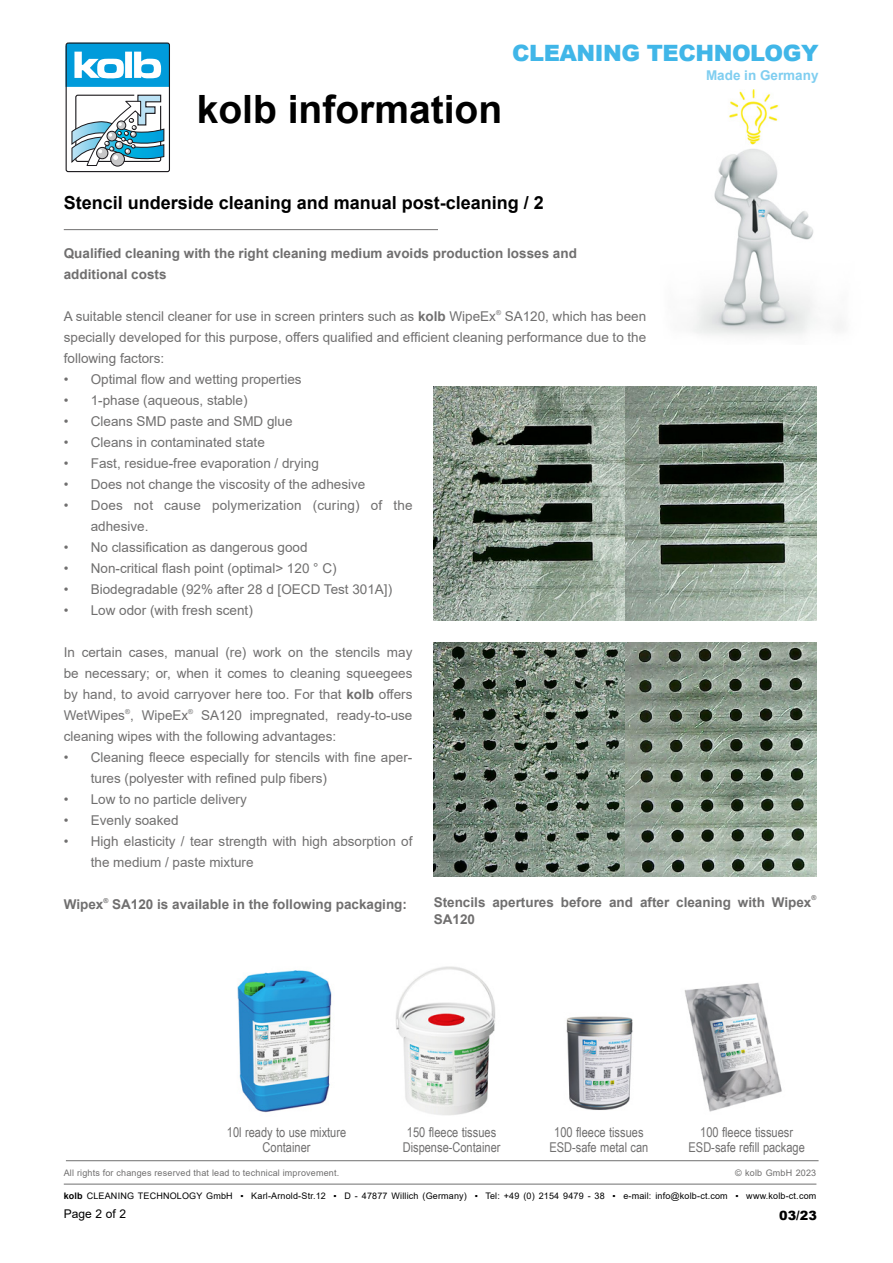
<style>
.page{position:relative;width:893px;height:1263px;background:#fff}
.page>*{position:absolute;margin:0;border:0;box-sizing:border-box;transform-origin:0 0}
.t1{font:700 39px "Arial";color:#000}
.t2{font:900 22.5px "Arial";letter-spacing:-.02em;color:#40b6e8}
.Fließtext_Flatter{font:700 18px "Arial";color:#000}
.Fließtext_Flatter-2{font:13.5px/21px "Arial";color:#706f6f}
.Fließtext_Flatter-3{font:700 13.5px/21px "Arial";color:#706f6f}
.t3{font:13.5px "Arial Narrow";color:#706f6f}
.t4{font:700 13.5px "Arial";color:#80cef0}
.t5{font:900 12.75px "Arial";color:#000}
.t6{font:12px "Arial";color:#000}
.Hinweiszeile{font:9px "Arial";letter-spacing:.02em;color:#000}
.Hinweiszeile-2{font:9px "Arial";letter-spacing:.02em;color:#706f6f}
.Fließtext_Flatter-4{font:6.75px "Arial";color:#706f6f}
.Fließtext_Flatter-5{font:700 6.75px "Arial";color:#706f6f}
.s1{font-weight:700}
</style>
<div class="page">
<img style="left:693px;top:89px;width:150px;height:247px">
<div style="left:66px;top:43px;width:104px;height:129px;border:1px solid #1a181c;border-radius:2px"></div>
<svg style="left:66px;top:43px;width:103px;height:44px"></svg>
<svg style="left:71px;top:94px;width:94px;height:73px"></svg>
<img style="left:434px;top:387px;width:382px;height:234px">
<img style="left:434px;top:642px;width:382px;height:234px">
<img style="left:237px;top:970px;width:95px;height:143px">
<img style="left:396px;top:966px;width:99px;height:149px">
<img style="left:566px;top:1016px;width:67px;height:94px">
<img style="left:684px;top:983px;width:98px;height:129px">
<hr style="left:66px;top:1160px;width:753px;height:1px;background:#706f6f">
<hr style="left:64px;top:229px;width:374px;height:1px;background:#706f6f">
<hr style="left:64px;top:1184px;width:752px;height:1px;background:#706f6f">
<h1 class="t1" style="left:197px;top:82px;width:307px">kolb information</h1>
<h2 class="t2" style="left:512px;top:36px;width:308px">CLEANING TECHNOLOGY</h2>
<p class="t4" style="left:706px;top:66px;width:114px">Made in Germany</p>
<p class="Fließtext_Flatter" style="left:64px;top:190px;width:482px">Stencil underside cleaning and manual post-cleaning / 2</p>
<p class="Fließtext_Flatter-3" style="left:64px;top:243px;width:515px">Qualified cleaning with the right cleaning medium avoids production losses and additional costs</p>
<p class="Fließtext_Flatter-2" style="left:64px;top:306px;width:434px">A suitable stencil cleaner for use in screen printers such as <span class="s1">kolb</span> WipeEx</p>
<p class="Fließtext_Flatter-4" style="left:496px;top:308px;width:6px">®</p>
<p class="Fließtext_Flatter-2" style="left:64px;top:306px;width:584px;text-align:justify;text-indent:441px">SA120, which has been specially developed for this purpose, offers qualified and efficient cleaning performance due to the following factors:</p>
<p class="Fließtext_Flatter-2" style="left:64px;top:369px;width:239px">• Optimal flow and wetting properties</p>
<p class="Fließtext_Flatter-2" style="left:64px;top:390px;width:185px">• 1-phase (aqueous, stable)</p>
<p class="Fließtext_Flatter-2" style="left:64px;top:411px;width:230px">• Cleans SMD paste and SMD glue</p>
<p class="Fließtext_Flatter-2" style="left:64px;top:432px;width:203px">• Cleans in contaminated state</p>
<p class="Fließtext_Flatter-2" style="left:64px;top:453px;width:257px">• Fast, residue-free evaporation / drying</p>
<p class="Fließtext_Flatter-2" style="left:64px;top:474px;width:303px">• Does not change the viscosity of the adhesive</p>
<p class="Fließtext_Flatter-2" style="left:91px;top:495px;width:323px;text-indent:-27px">• Does not cause polymerization (curing) of the adhesive.</p>
<p class="Fließtext_Flatter-2" style="left:64px;top:537px;width:245px">• No classification as dangerous good</p>
<p class="Fließtext_Flatter-2" style="left:64px;top:558px;width:274px">• Non-critical flash point (optimal&gt; 120 ° C)</p>
<p class="Fließtext_Flatter-2" style="left:64px;top:579px;width:330px">• Biodegradable (92% after 28 d [OECD Test 301A])</p>
<p class="Fließtext_Flatter-2" style="left:64px;top:600px;width:191px">• Low odor (with fresh scent)</p>
<p class="Fließtext_Flatter-2" style="left:64px;top:642px;width:350px;text-align:justify">In certain cases, manual (re) work on the stencils may be necessary; or, when it comes to cleaning squeegees by hand, to avoid carryover here too. For that <span class="s1">kolb</span> offers WetWipes , WipeEx</p>
<p class="Fließtext_Flatter-4" style="left:125px;top:707px;width:6px">®</p>
<p class="Fließtext_Flatter-4" style="left:188px;top:707px;width:6px">®</p>
<p class="Fließtext_Flatter-2" style="left:64px;top:705px;width:350px;text-indent:138px">SA120 impregnated, ready-to-use cleaning wipes with the following advantages:</p>
<p class="Fließtext_Flatter-2" style="left:91px;top:747px;width:323px;text-indent:-27px">• Cleaning fleece especially for stencils with fine aper&shy;tures (polyester with refined pulp fibers)</p>
<p class="Fließtext_Flatter-2" style="left:64px;top:789px;width:185px">• Low to no particle delivery</p>
<p class="Fließtext_Flatter-2" style="left:64px;top:810px;width:116px">• Evenly soaked</p>
<p class="Fließtext_Flatter-2" style="left:91px;top:831px;width:323px;text-indent:-27px">• High elasticity / tear strength with high absorption of the medium / paste mixture</p>
<p class="Fließtext_Flatter-3" style="left:64px;top:894px;width:41px">Wipex</p>
<p class="Fließtext_Flatter-5" style="left:103px;top:895px;width:6px">®</p>
<p class="Fließtext_Flatter-3" style="left:112px;top:894px;width:296px">SA120 is available in the following packaging:</p>
<p class="Fließtext_Flatter-3" style="left:434px;top:892px;width:379px">Stencils apertures before and after cleaning with Wipex</p>
<p class="Fließtext_Flatter-5" style="left:811px;top:893px;width:6px">®</p>
<p class="Fließtext_Flatter-3" style="left:434px;top:909px;width:43px">SA120</p>
<p class="t3" style="left:227px;top:1122px;width:121px">10l ready to use mixture</p>
<p class="t3" style="left:263px;top:1137px;width:49px">Container</p>
<p class="t3" style="left:407px;top:1122px;width:91px">150 fleece tissues</p>
<p class="t3" style="left:403px;top:1137px;width:99px">Dispense-Container</p>
<p class="t3" style="left:554px;top:1122px;width:91px">100 fleece tissues</p>
<p class="t3" style="left:549px;top:1137px;width:101px">ESD-safe metal can</p>
<p class="t3" style="left:700px;top:1122px;width:94px">100 fleece tissuesr</p>
<p class="t3" style="left:688px;top:1137px;width:118px">ESD-safe refill package</p>
<p class="Hinweiszeile-2" style="left:64px;top:1166px;width:277px">All rights for changes reserved that lead to technical improvement.</p>
<p class="Hinweiszeile-2" style="left:735px;top:1166px;width:83px">© kolb GmbH 2023</p>
<p class="Hinweiszeile" style="left:64px;top:1190px;width:754px"><span class="s1">kolb</span> CLEANING TECHNOLOGY GmbH ▪ Karl-Arnold-Str.12 ▪ D - 47877 Willich (Germany) ▪ Tel: +49 (0) 2154 9479 - 38 ▪ e-mail: info@kolb-ct.com ▪ www.kolb-ct.com</p>
<p class="t6" style="left:64px;top:1206px;width:64px">Page 2 of 2</p>
<p class="t5" style="left:779px;top:1206px;width:39px">03/23</p>
</div>
